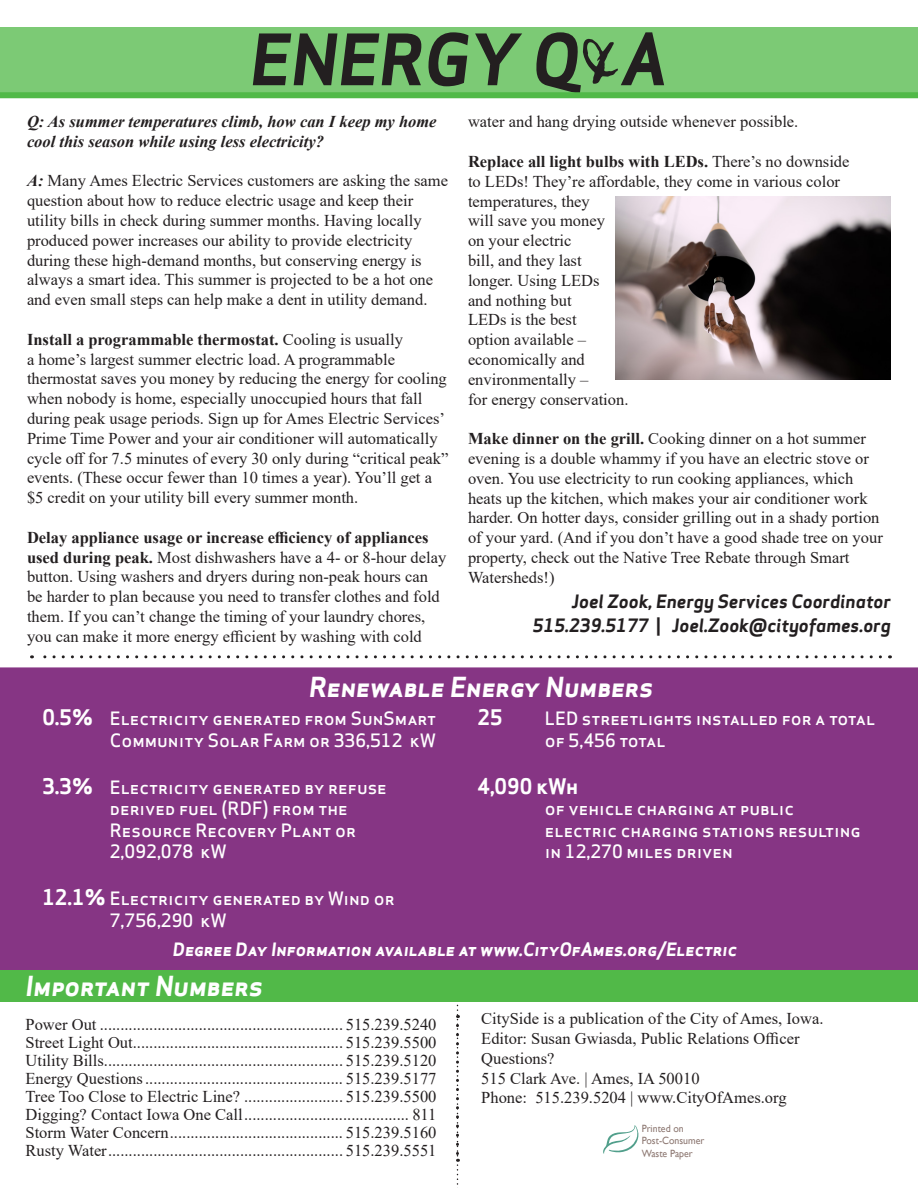
<style>
.page{position:relative;width:918px;height:1188px;background:#fff}
.page>*{position:absolute;margin:0;border:0;box-sizing:border-box;transform-origin:0 0}
.t1{font:italic 700 69px "Apex Sans";color:#231f20}
.t2{font:italic 700 27px "Apex Sans";color:#fff}
.t3{font:700 21px "Apex Sans";color:#fff}
.t4{font:500 18px/21.6px "Apex Sans";color:#fff}
.t5{font:italic 700 18px "Apex Sans";color:#231f20}
.t6{font:italic 700 18px "Apex Sans";color:#fff}
.t7{font:16.5px/19.8px "Times New Roman";color:#231f20}
.t8{font:italic 700 16.5px/19.8px "Times New Roman";color:#231f20}
.t9{font:10.5px/12.6px "Gill Sans";color:#8d7872;scale:.94 1}
.s1{font-family:"Mistral";font-weight:400;font-style:normal}
.s2{font-weight:700;font-style:italic}
.s3{font-weight:700}
.s4{font-style:normal}
.s5{font-weight:700;font-size:21px}
</style>
<div class="page">
<svg style="left:32px;top:655px;width:848px;height:3px"></svg>
<div style="left:0;top:27px;width:918px;height:68px;background:#7cca75"></div>
<div style="left:0;top:92px;width:918px;height:6px;background:#51b948"></div>
<svg style="left:603px;top:1125px;width:36px;height:29px"></svg>
<div style="left:0;top:667px;width:918px;height:304px;background:#863584"></div>
<div style="left:0;top:971px;width:918px;height:31px;background:#51b948"></div>
<svg style="left:456px;top:1004px;width:3px;height:184px"></svg>
<img style="left:615px;top:196px;width:276px;height:184px">
<p class="t1" style="left:250px;top:15px;width:419px">ENERGY Q<span class="s1">&amp;</span>A</p>
<p class="t8" style="left:27px;top:111px;width:411px">Q: As summer temperatures climb, how can I keep my home cool this season while using less electricity?</p>
<p class="t7" style="left:27px;top:171px;width:423px"><span class="s2">A:</span> Many Ames Electric Services customers are asking the same question about how to reduce electric usage and keep their utility bills in check during summer months. Having locally produced power increases our ability to provide electricity during these high-demand months, but conserving energy is always a smart idea. This summer is projected to be a hot one and even small steps can help make a dent in utility demand.</p>
<p class="t7" style="left:27px;top:329px;width:423px"><span class="s3">Install a programmable thermostat.</span> Cooling is usually<br>a home’s largest summer electric load. A programmable thermostat saves you money by reducing the energy for cooling when nobody is home, especially unoccupied hours that fall during peak usage periods. Sign up for Ames Electric Services’ Prime Time Power and your air conditioner will automatically cycle off for 7.5 minutes of every 30 only during “critical peak” events. (These occur fewer than 10 times a year). You’ll get a $5 credit on your utility bill every summer month.</p>
<p class="t7" style="left:27px;top:527px;width:421px"><span class="s3">Delay appliance usage or increase efficiency of appliances used during peak.</span> Most dishwashers have a 4- or 8-hour delay button. Using washers and dryers during non-peak hours can be harder to plan because you need to transfer clothes and fold them. If you can’t change the timing of your laundry chores, you can make it more energy efficient by washing with cold</p>
<p class="t7" style="left:468px;top:111px;width:332px">water and hang drying outside whenever possible.</p>
<p class="t7" style="left:468px;top:151px;width:383px"><span class="s3">Replace all light bulbs with LEDs.</span> There’s no downside to LEDs! They’re affordable, they come in various color temperatures, they<br>will save you money<br>on your electric<br>bill, and they last<br>longer. Using LEDs<br>and nothing but<br>LEDs is the best<br>option available –<br>economically and<br>environmentally –<br>for energy conservation.</p>
<p class="t7" style="left:468px;top:428px;width:416px"><span class="s3">Make dinner on the grill.</span> Cooking dinner on a hot summer evening is a double whammy if you have an electric stove or oven. You use electricity to run cooking appliances, which heats up the kitchen, which makes your air conditioner work harder. On hotter days, consider grilling out in a shady portion of your yard. (And if you don’t have a good shade tree on your property, check out the Native Tree Rebate through Smart Watersheds!)</p>
<p class="t5" style="left:572px;top:589px;width:321px">Joel Zook, Energy Services Coordinator</p>
<p class="t5" style="left:533px;top:613px;width:360px">515.239.5177 <span class="s4">|</span> Joel.Zook@cityofames.org</p>
<p class="t2" style="left:309px;top:670px;width:346px">Renewable Energy Numbers</p>
<p class="t4" style="left:42px;top:706px;width:395px;text-align:right"><span class="s5">0.5%</span> Electricity generated from SunSmart<br>Community Solar Farm or 336,512 kW</p>
<p class="t4" style="left:110px;top:774px;width:279px;text-indent:-68px"><span class="s5">3.3%</span> Electricity generated by refuse derived fuel (RDF) from the</p>
<p class="t4" style="left:110px;top:817px;width:248px">Resource Recovery Plant or<br>2,092,078 kW</p>
<p class="t4" style="left:110px;top:886px;width:286px;text-indent:-68px"><span class="s5">12.1%</span> Electricity generated by Wind or<br>7,756,290 kW</p>
<p class="t3" style="left:477px;top:704px;width:27px">25</p>
<p class="t4" style="left:545px;top:706px;width:332px">LED streetlights installed for a total of 5,456 total</p>
<p class="t3" style="left:477px;top:772px;width:102px">4,090 kWh</p>
<p class="t4" style="left:545px;top:796px;width:251px">of vehicle charging at public</p>
<p class="t4" style="left:545px;top:817px;width:318px">electric charging stations resulting in 12,270 miles driven</p>
<p class="t6" style="left:173px;top:937px;width:566px">Degree Day Information available at www.CityOfAmes.org/Electric</p>
<p class="t2" style="left:26px;top:968px;width:239px">Important Numbers</p>
<p class="t7" style="left:26px;top:1014px;width:412px">Power Out ........................................................... 515.239.5240</p>
<p class="t7" style="left:26px;top:1032px;width:412px">Street Light Out................................................... 515.239.5500</p>
<p class="t7" style="left:26px;top:1050px;width:412px">Utility Bills.......................................................... 515.239.5120</p>
<p class="t7" style="left:26px;top:1068px;width:412px">Energy Questions................................................ 515.239.5177</p>
<p class="t7" style="left:26px;top:1086px;width:412px">Tree Too Close to Electric Line? ........................ 515.239.5500</p>
<p class="t7" style="left:26px;top:1104px;width:413px">Digging? Contact Iowa One Call........................................ 811</p>
<p class="t7" style="left:26px;top:1122px;width:412px">Storm Water Concern.......................................... 515.239.5160</p>
<p class="t7" style="left:26px;top:1140px;width:412px">Rusty Water......................................................... 515.239.5551</p>
<p class="t7" style="left:481px;top:1008px;width:344px">CitySide is a publication of the City of Ames, Iowa.</p>
<p class="t7" style="left:481px;top:1028px;width:320px">Editor: Susan Gwiasda, Public Relations Officer</p>
<p class="t7" style="left:481px;top:1048px;width:75px">Questions?</p>
<p class="t7" style="left:481px;top:1068px;width:220px">515 Clark Ave. | Ames, IA 50010</p>
<p class="t7" style="left:481px;top:1087px;width:307px">Phone: 515.239.5204 | www.CityOfAmes.org</p>
<p class="t9" style="left:642px;top:1122px;width:68px">Printed on<br>Post-Consumer<br>Waste Paper</p>
</div>
